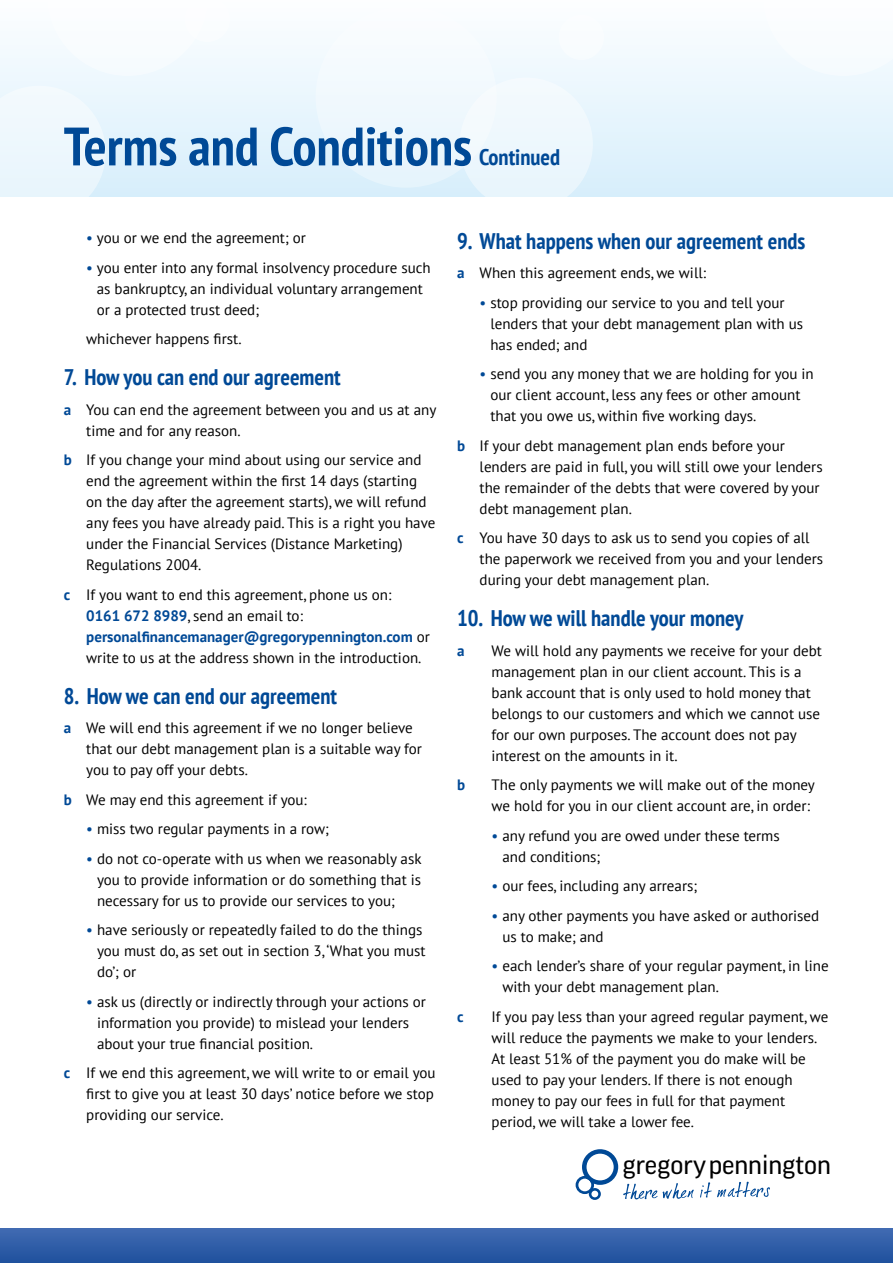
<style>
.page{position:relative;width:893px;height:1263px;background:#fff}
.page>*{position:absolute;margin:0;border:0;box-sizing:border-box;transform-origin:0 0}
.t1{font:700 condensed 54px "PT Sans";color:#004996}
.t2{font:26.55px "Good Balt";color:#000}
.t3{font:700 condensed 22.5px "PT Sans";color:#004996}
.t4{font:15px/21px "PT Sans";color:#000}
.t5{font:700 15px "PT Sans";color:#004996}
.s1{color:#004996}
.s2{font-weight:700;color:#004996}
</style>
<div class="page">
<div style="left:0;top:1229px;width:893px;height:34px;background:linear-gradient(to bottom,#406ab2,#20519e)"></div>
<svg style="left:700px;top:1181px;width:70px;height:17px"></svg>
<svg style="left:576px;top:1149px;width:118px;height:51px"></svg>
<div style="left:0;top:0;width:893px;height:197px;background:linear-gradient(to bottom,#fdfeff,#d7eefb)"></div>
<div style="left:0;top:86px;width:106px;height:111px;background:#edf7fd"></div>
<div style="left:460px;top:78px;width:133px;height:133px;background:#edf8fd;border-radius:50%"></div>
<div style="left:316px;top:7px;width:181px;height:181px;background:#f2f9fd;border-radius:50%"></div>
<div style="left:559px;top:15px;width:45px;height:45px;background:#fff;border-radius:50%"></div>
<svg style="left:763px;top:0;width:130px;height:76px"></svg>
<svg style="left:47px;top:0;width:183px;height:76px"></svg>
<h1 class="t1" style="left:64px;top:111px;width:410px">Terms and Conditions</h1>
<h3 class="t3" style="left:479px;top:143px;width:83px">Continued</h3>
<p class="t4" style="left:86px;top:227px;width:221px"><span class="s1">•</span> you or we end the agreement; or</p>
<p class="t4" style="left:97px;top:256px;width:335px;text-indent:-11px"><span class="s1">•</span> you enter into any formal insolvency procedure such as bankruptcy, an individual voluntary arrangement or a protected trust deed;</p>
<p class="t4" style="left:86px;top:328px;width:157px">whichever happens first.</p>
<h3 class="t3" style="left:64px;top:362px;width:279px">7. How you can end our agreement</h3>
<p class="t4" style="left:86px;top:398px;width:352px;text-indent:-22px"><span class="s2">a</span> You can end the agreement between you and us at any time and for any reason.</p>
<p class="t4" style="left:86px;top:449px;width:351px;text-indent:-22px"><span class="s2">b</span> If you change your mind about using our service and end the agreement within the first 14 days (starting on the day after the agreement starts), we will refund any fees you have already paid. This is a right you have under the Financial Services (Distance Marketing)<br>Regulations 2004.</p>
<p class="t4" style="left:86px;top:583px;width:345px;text-indent:-22px"><span class="s2">c</span> If you want to end this agreement, phone us on:<br><span class="s2">0161 672 8989</span>, send an email to: <span class="s2">personalfinancemanager@gregorypennington.com</span> or write to us at the address shown in the introduction.</p>
<h3 class="t3" style="left:64px;top:681px;width:275px">8. How we can end our agreement</h3>
<p class="t4" style="left:86px;top:717px;width:337px;text-indent:-22px"><span class="s2">a</span> We will end this agreement if we no longer believe that our debt management plan is a suitable way for you to pay off your debts.</p>
<p class="t4" style="left:64px;top:788px;width:245px"><span class="s2">b</span> We may end this agreement if you:</p>
<p class="t4" style="left:86px;top:818px;width:244px"><span class="s1">•</span> miss two regular payments in a row;</p>
<p class="t4" style="left:97px;top:847px;width:326px;text-align:justify;text-indent:-11px"><span class="s1">•</span> do not co-operate with us when we reasonably ask you to provide information or do something that is necessary for us to provide our services to you;</p>
<p class="t4" style="left:97px;top:919px;width:330px;text-indent:-11px"><span class="s1">•</span> have seriously or repeatedly failed to do the things you must do, as set out in section 3, ‘What you must do’; or</p>
<p class="t4" style="left:97px;top:990px;width:330px;text-indent:-11px"><span class="s1">•</span> ask us (directly or indirectly through your actions or information you provide) to mislead your lenders about your true financial position.</p>
<p class="t4" style="left:86px;top:1062px;width:351px;text-align:justify;text-indent:-23px"><span class="s2">c</span> If we end this agreement, we will write to or email you first to give you at least 30 days’ notice before we stop providing our service.</p>
<h3 class="t3" style="left:457px;top:226px;width:350px">9. What happens when our agreement ends</h3>
<p class="t4" style="left:457px;top:262px;width:250px"><span class="s2">a</span> When this agreement ends, we will:</p>
<p class="t4" style="left:490px;top:291px;width:314px;text-indent:-11px"><span class="s1">•</span> stop providing our service to you and tell your lenders that your debt management plan with us has ended; and</p>
<p class="t4" style="left:490px;top:363px;width:325px;text-indent:-11px"><span class="s1">•</span> send you any money that we are holding for you in our client account, less any fees or other amount that you owe us, within five working days.</p>
<p class="t4" style="left:480px;top:435px;width:345px;text-indent:-22px"><span class="s2">b</span> If your debt management plan ends before your lenders are paid in full, you will still owe your lenders the remainder of the debts that were covered by your debt management plan.</p>
<p class="t4" style="left:480px;top:527px;width:345px;text-indent:-22px"><span class="s2">c</span> You have 30 days to ask us to send you copies of all the paperwork we received from you and your lenders during your debt management plan.</p>
<h3 class="t3" style="left:457px;top:603px;width:288px">10. How we will handle your money</h3>
<p class="t5" style="left:457px;top:640px;width:9px">a</p>
<p class="t4" style="left:492px;top:640px;width:332px">We will hold any payments we receive for your debt management plan in our client account. This is a bank account that is only used to hold money that belongs to our customers and which we cannot use for our own purposes. The account does not pay interest on the amounts in it.</p>
<p class="t5" style="left:457px;top:775px;width:10px">b</p>
<p class="t4" style="left:492px;top:774px;width:325px">The only payments we will make out of the money we hold for you in our client account are, in order:</p>
<p class="t4" style="left:502px;top:825px;width:279px;text-indent:-11px"><span class="s1">•</span> any refund you are owed under these terms and conditions;</p>
<p class="t4" style="left:492px;top:875px;width:207px"><span class="s1">•</span> our fees, including any arrears;</p>
<p class="t4" style="left:502px;top:905px;width:318px;text-indent:-11px"><span class="s1">•</span> any other payments you have asked or authorised us to make; and</p>
<p class="t4" style="left:502px;top:955px;width:328px;text-indent:-11px"><span class="s1">•</span> each lender’s share of your regular payment, in line with your debt management plan.</p>
<p class="t5" style="left:457px;top:1006px;width:8px">c</p>
<p class="t4" style="left:492px;top:1006px;width:338px">If you pay less than your agreed regular payment, we will reduce the payments we make to your lenders.<br>At least 51% of the payment you do make will be used to pay your lenders. If there is not enough money to pay our fees in full for that payment period, we will take a lower fee.</p>
<h2 class="t2" style="left:623px;top:1150px;width:210px">gregory pennington</h2>
</div>
